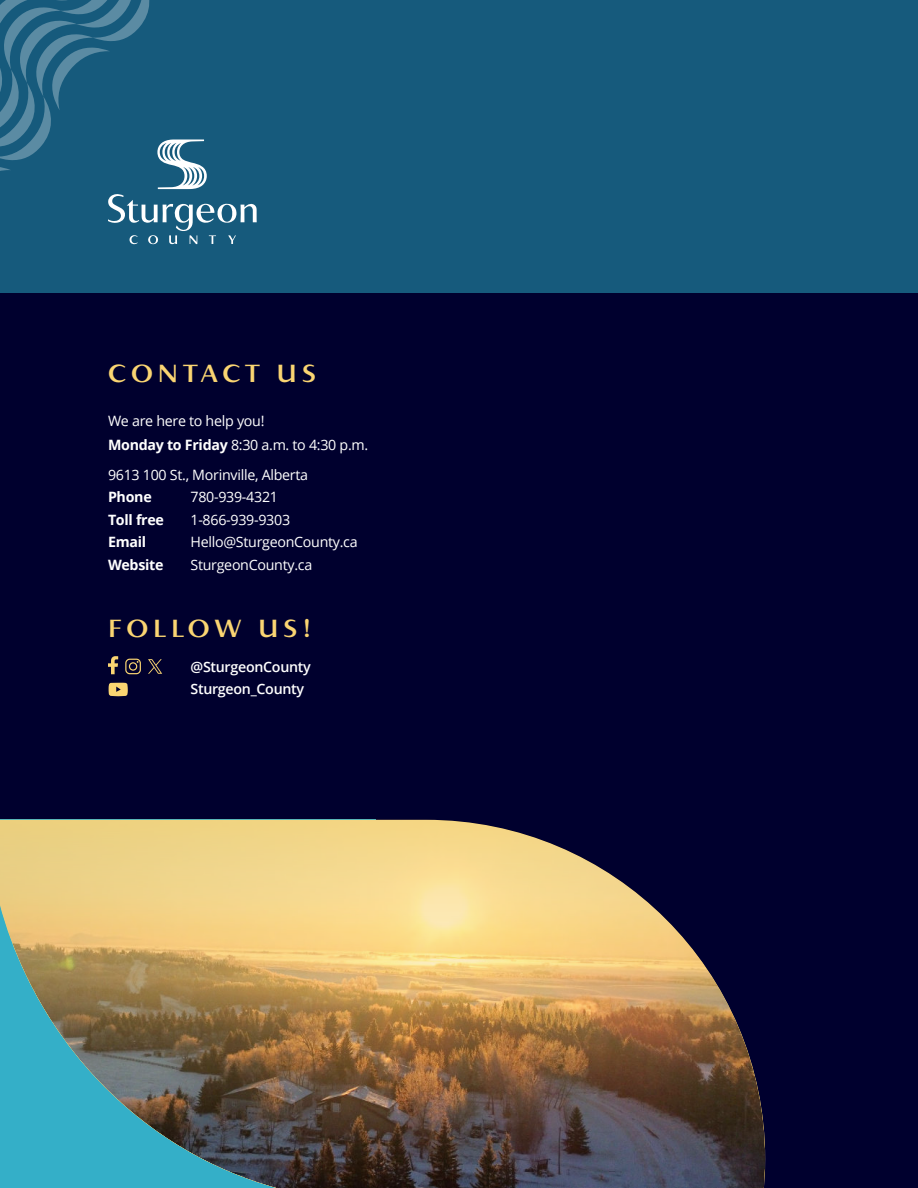
<style>
.page{position:relative;width:918px;height:1188px;background:#fff}
.page>*{position:absolute;margin:0;border:0;box-sizing:border-box;transform-origin:0 0}
.t1{font:700 24px "Accent Graphic";letter-spacing:.2em;color:#fad572}
.t2{font:14.25px/24.8px "Open Sans";letter-spacing:-.02em;color:#fff}
.t3{font:600 14.25px/22.5px "Open Sans";letter-spacing:-.02em;color:#fff}
.t4{font:700 14.25px "Open Sans";letter-spacing:-.02em;color:#fff}
.s1{font-weight:700}
</style>
<div class="page">
<div style="left:0;top:292px;width:918px;height:896px;background:#00002e"></div>
<div style="left:0;top:0;width:918px;height:292px;background:#165a7c"></div>
<svg style="left:0;top:0;width:257px;height:244px"></svg>
<svg style="left:109px;top:683px;width:19px;height:13px"></svg>
<svg style="left:125px;top:659px;width:16px;height:15px"></svg>
<svg style="left:148px;top:659px;width:14px;height:15px"></svg>
<svg style="left:108px;top:656px;width:10px;height:18px"></svg>
<img style="left:0;top:820px;width:765px;height:368px">
<h1 class="t1" style="left:108px;top:362px;width:209px">CONTACT US</h1>
<p class="t2" style="left:108px;top:410px;width:262px">We are here to help you!<br><span class="s1">Monday to Friday</span> 8:30 a.m. to 4:30 p.m.</p>
<p class="t2" style="left:108px;top:464px;width:202px">9613 100 St., Morinville, Alberta</p>
<p class="t4" style="left:108px;top:491px;width:45px">Phone</p>
<p class="t2" style="left:190px;top:486px;width:89px">780-939-4321</p>
<p class="t4" style="left:108px;top:514px;width:58px">Toll free</p>
<p class="t2" style="left:190px;top:509px;width:101px">1-866-939-9303</p>
<p class="t4" style="left:108px;top:536px;width:40px">Email</p>
<p class="t2" style="left:190px;top:531px;width:169px">Hello@SturgeonCounty.ca</p>
<p class="t4" style="left:108px;top:559px;width:57px">Website</p>
<p class="t2" style="left:190px;top:554px;width:123px">SturgeonCounty.ca</p>
<h1 class="t1" style="left:108px;top:617px;width:205px">FOLLOW US!</h1>
<p class="t3" style="left:190px;top:657px;width:122px">@SturgeonCounty<br>Sturgeon_County</p>
</div>
